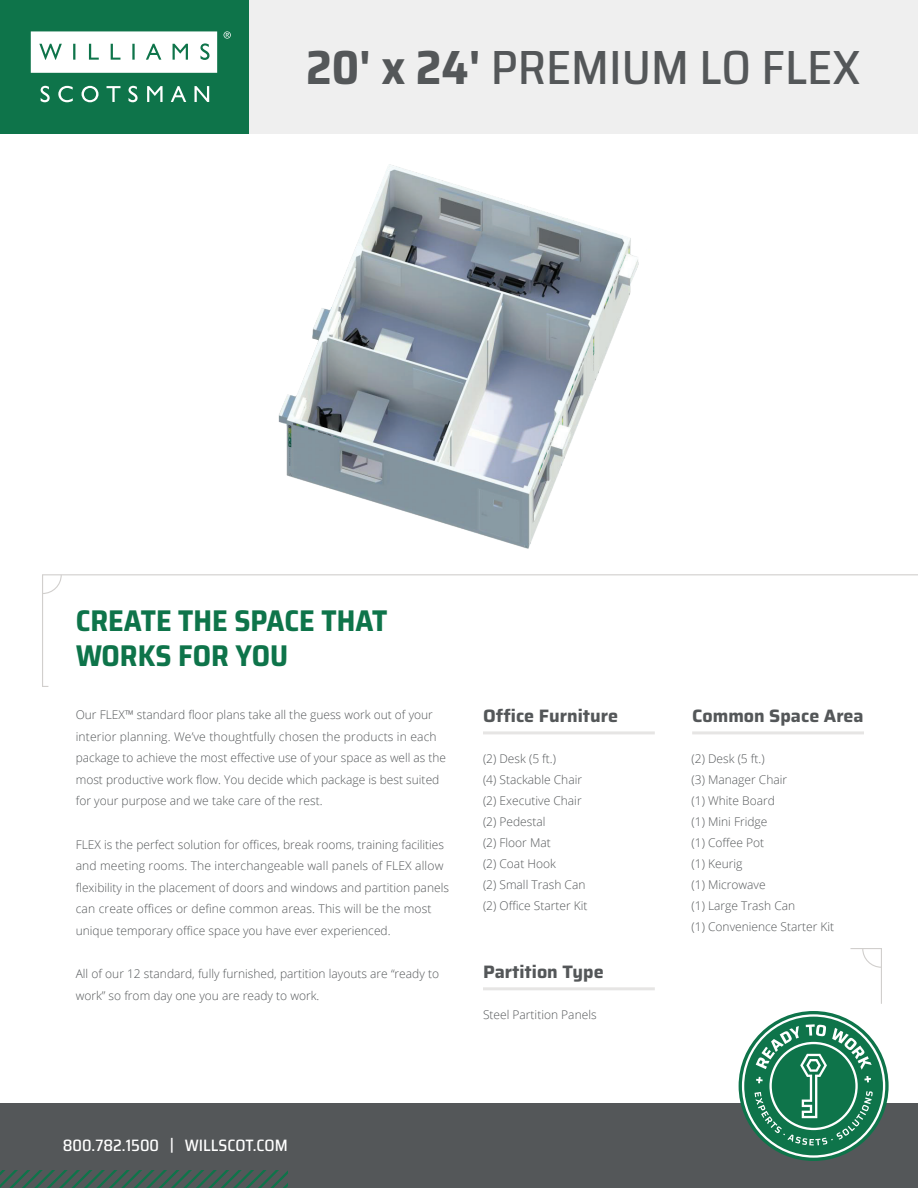
<style>
.page{position:relative;width:918px;height:1188px;background:#fff}
.page>*{position:absolute;margin:0;border:0;box-sizing:border-box;transform-origin:0 0}
.t1{font:500 semi-condensed 48px "Saira";color:#545759}
.Callout{font:700 semi-condensed 30px/34.5px "Saira";color:#0e744a}
.BLACK_SUBHEAD{font:700 18px "Saira";color:#545759}
.t2{font:500 semi-condensed 16.5px "Saira";color:#fff}
.t3{font:300 12px/21.6px "Open Sans";color:#545759}
.s1{font-weight:700}
</style>
<div class="page">
<img style="left:278px;top:164px;width:361px;height:385px">
<div style="left:249px;top:0;width:669px;height:133px;background:#efefef"></div>
<div style="left:0;top:0;width:249px;height:133px;background:#0e744a"></div>
<svg style="left:224px;top:31px;width:7px;height:8px"></svg>
<svg style="left:31px;top:31px;width:186px;height:42px;background:#eaf3ef"></svg>
<svg style="left:41px;top:86px;width:9px;height:16px"></svg>
<svg style="left:58px;top:86px;width:15px;height:16px"></svg>
<svg style="left:82px;top:86px;width:17px;height:16px"></svg>
<svg style="left:107px;top:86px;width:13px;height:16px"></svg>
<svg style="left:129px;top:86px;width:9px;height:16px"></svg>
<svg style="left:147px;top:86px;width:16px;height:16px"></svg>
<svg style="left:171px;top:86px;width:15px;height:16px"></svg>
<svg style="left:194px;top:86px;width:15px;height:16px"></svg>
<div style="left:0;top:1103px;width:918px;height:85px;background:#545759"></div>
<svg style="left:0;top:1170px;width:288px;height:18px"></svg>
<hr style="left:483px;top:731px;width:172px;height:3px;background:#e6e5e4">
<hr style="left:692px;top:731px;width:172px;height:3px;background:#e6e5e4">
<svg style="left:42px;top:574px;width:876px;height:113px"></svg>
<svg style="left:42px;top:574px;width:20px;height:21px"></svg>
<svg style="left:742px;top:1014px;width:143px;height:144px"></svg>
<svg style="left:850px;top:948px;width:32px;height:56px"></svg>
<hr style="left:483px;top:987px;width:172px;height:3px;background:#e6e5e4">
<p class="t1" style="left:306px;top:31px;width:556px"><span class="s1">20' x 24'</span> PREMIUM LO FLEX</p>
<p class="Callout" style="left:76px;top:603px;width:313px">CREATE THE SPACE THAT<br>WORKS FOR YOU</p>
<p class="t3" style="left:76px;top:704px;width:372px">Our FLEX™ standard floor plans take all the guess work out of your interior planning. We’ve thoughtfully chosen the products in each package to achieve the most effective use of your space as well as the most productive work flow. You decide which package is best suited for your purpose and we take care of the rest.</p>
<p class="t3" style="left:76px;top:833px;width:375px">FLEX is the perfect solution for offices, break rooms, training facilities and meeting rooms. The interchangeable wall panels of FLEX allow flexibility in the placement of doors and windows and partition panels can create offices or define common areas. This will be the most unique temporary office space you have ever experienced.</p>
<p class="t3" style="left:76px;top:963px;width:365px">All of our 12 standard, fully furnished, partition layouts are “ready to work” so from day one you are ready to work.</p>
<p class="BLACK_SUBHEAD" style="left:483px;top:702px;width:137px">Office Furniture</p>
<p class="BLACK_SUBHEAD" style="left:692px;top:702px;width:173px">Common Space Area</p>
<p class="t3" style="left:483px;top:747px;width:75px">(2) Desk (5 ft.)</p>
<p class="t3" style="left:483px;top:768px;width:101px">(4) Stackable Chair</p>
<p class="t3" style="left:483px;top:789px;width:100px">(2) Executive Chair</p>
<p class="t3" style="left:483px;top:810px;width:64px">(2) Pedestal</p>
<p class="t3" style="left:483px;top:831px;width:69px">(2) Floor Mat</p>
<p class="t3" style="left:483px;top:852px;width:74px">(2) Coat Hook</p>
<p class="t3" style="left:483px;top:873px;width:104px">(2) Small Trash Can</p>
<p class="t3" style="left:483px;top:894px;width:106px">(2) Office Starter Kit</p>
<p class="BLACK_SUBHEAD" style="left:483px;top:958px;width:122px">Partition Type</p>
<p class="t3" style="left:483px;top:1003px;width:115px">Steel Partition Panels</p>
<p class="t3" style="left:692px;top:747px;width:75px">(2) Desk (5 ft.)</p>
<p class="t3" style="left:692px;top:768px;width:97px">(3) Manager Chair</p>
<p class="t3" style="left:692px;top:789px;width:85px">(1) White Board</p>
<p class="t3" style="left:692px;top:810px;width:77px">(1) Mini Fridge</p>
<p class="t3" style="left:692px;top:831px;width:74px">(1) Coffee Pot</p>
<p class="t3" style="left:692px;top:852px;width:52px">(1) Keurig</p>
<p class="t3" style="left:692px;top:873px;width:76px">(1) Microwave</p>
<p class="t3" style="left:692px;top:894px;width:105px">(1) Large Trash Can</p>
<p class="t3" style="left:692px;top:915px;width:144px">(1) Convenience Starter Kit</p>
<p class="t2" style="left:63px;top:1132px;width:226px">800.782.1500 | WILLSCOT.COM</p>
</div>
